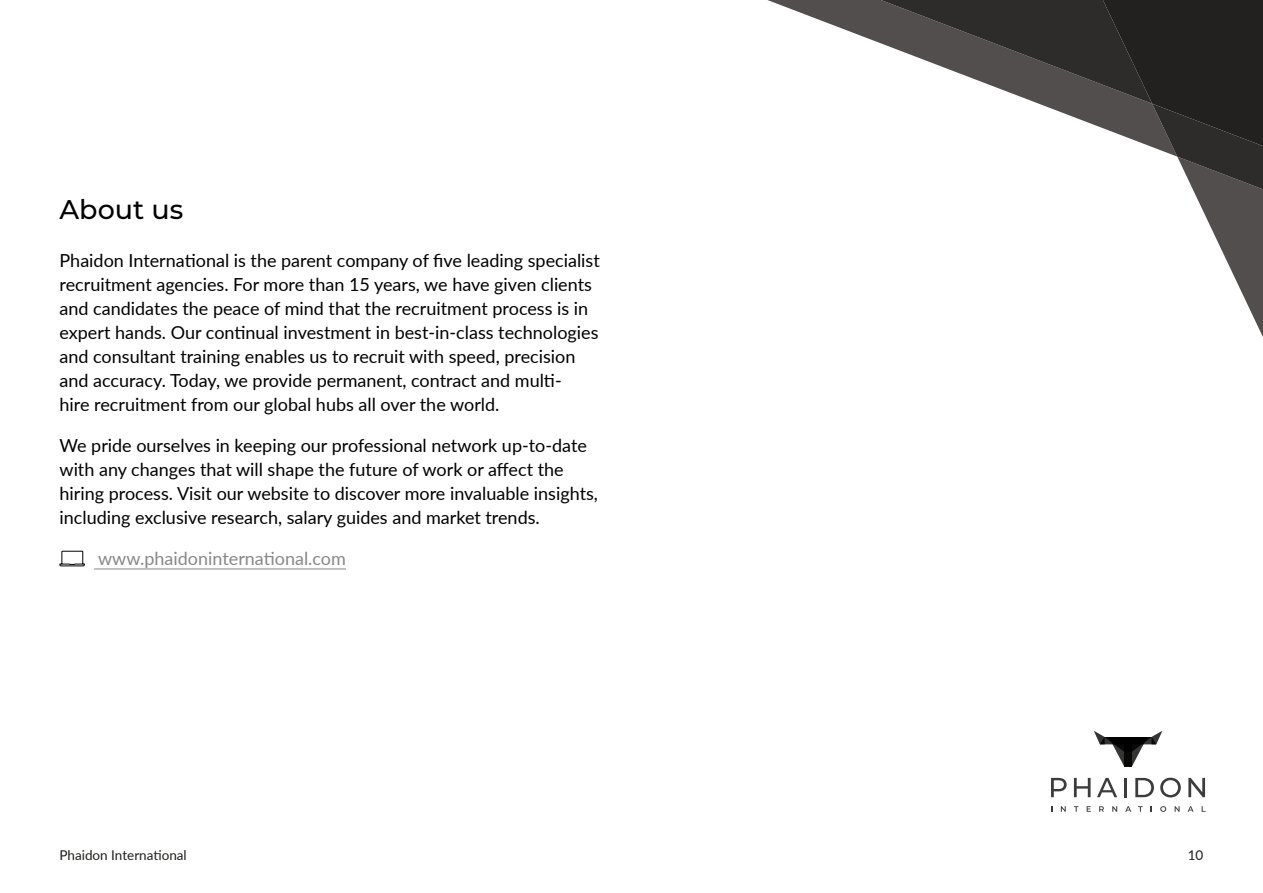
<style>
.page{position:relative;width:1263px;height:893px;background:#fff}
.page>*{position:absolute;margin:0;border:0;box-sizing:border-box;transform-origin:0 0}
.t1{font:500 27px "Montserrat";color:#000}
.t2{font:18px/24px "Lato";color:#000}
.t3{font:18px "Lato";color:#878787}
.t4{font:13.5px "Lato";color:#1e1e1c}
</style>
<div class="page">
<hr style="left:94px;top:569px;width:252px;height:1px;background:#878787">
<svg style="left:59px;top:550px;width:26px;height:17px"></svg>
<svg style="left:1094px;top:731px;width:68px;height:36px"></svg>
<svg style="left:1051px;top:778px;width:16px;height:19px"></svg>
<svg style="left:1074px;top:778px;width:16px;height:19px"></svg>
<svg style="left:1097px;top:778px;width:20px;height:19px"></svg>
<hr style="left:1123px;top:778px;width:3px;height:19px;background:#3c3c3b">
<svg style="left:1135px;top:778px;width:19px;height:19px"></svg>
<svg style="left:1160px;top:778px;width:21px;height:19px"></svg>
<svg style="left:1188px;top:778px;width:17px;height:19px"></svg>
<svg style="left:1061px;top:806px;width:5px;height:5px"></svg>
<svg style="left:1074px;top:806px;width:4px;height:5px"></svg>
<svg style="left:1086px;top:806px;width:5px;height:5px"></svg>
<svg style="left:1099px;top:806px;width:5px;height:5px"></svg>
<svg style="left:1112px;top:806px;width:5px;height:5px"></svg>
<svg style="left:1125px;top:806px;width:6px;height:5px"></svg>
<svg style="left:1138px;top:806px;width:5px;height:5px"></svg>
<svg style="left:1160px;top:806px;width:6px;height:5px"></svg>
<svg style="left:1174px;top:806px;width:5px;height:5px"></svg>
<svg style="left:1188px;top:806px;width:5px;height:5px"></svg>
<svg style="left:767px;top:0;width:79px;height:30px"></svg>
<svg style="left:846px;top:0;width:417px;height:337px"></svg>
<h1 class="t1" style="left:60px;top:190px;width:125px">About us</h1>
<p class="t2" style="left:60px;top:247px;width:542px">Phaidon International is the parent company of five leading specialist recruitment agencies. For more than 15 years, we have given clients and candidates the peace of mind that the recruitment process is in expert hands. Our continual investment in best-in-class technologies and consultant training enables us to recruit with speed, precision and accuracy. Today, we provide permanent, contract and multi-<br>hire recruitment from our global hubs all over the world.</p>
<p class="t2" style="left:60px;top:432px;width:540px">We pride ourselves in keeping our professional network up-to-date with any changes that will shape the future of work or affect the hiring process. Visit our website to discover more invaluable insights, including exclusive research, salary guides and market trends.</p>
<p class="t3" style="left:98px;top:545px;width:249px">www.phaidoninternational.com</p>
<p class="t4" style="left:60px;top:846px;width:129px">Phaidon International</p>
<p class="t4" style="left:1188px;top:846px;width:17px">10</p>
</div>
